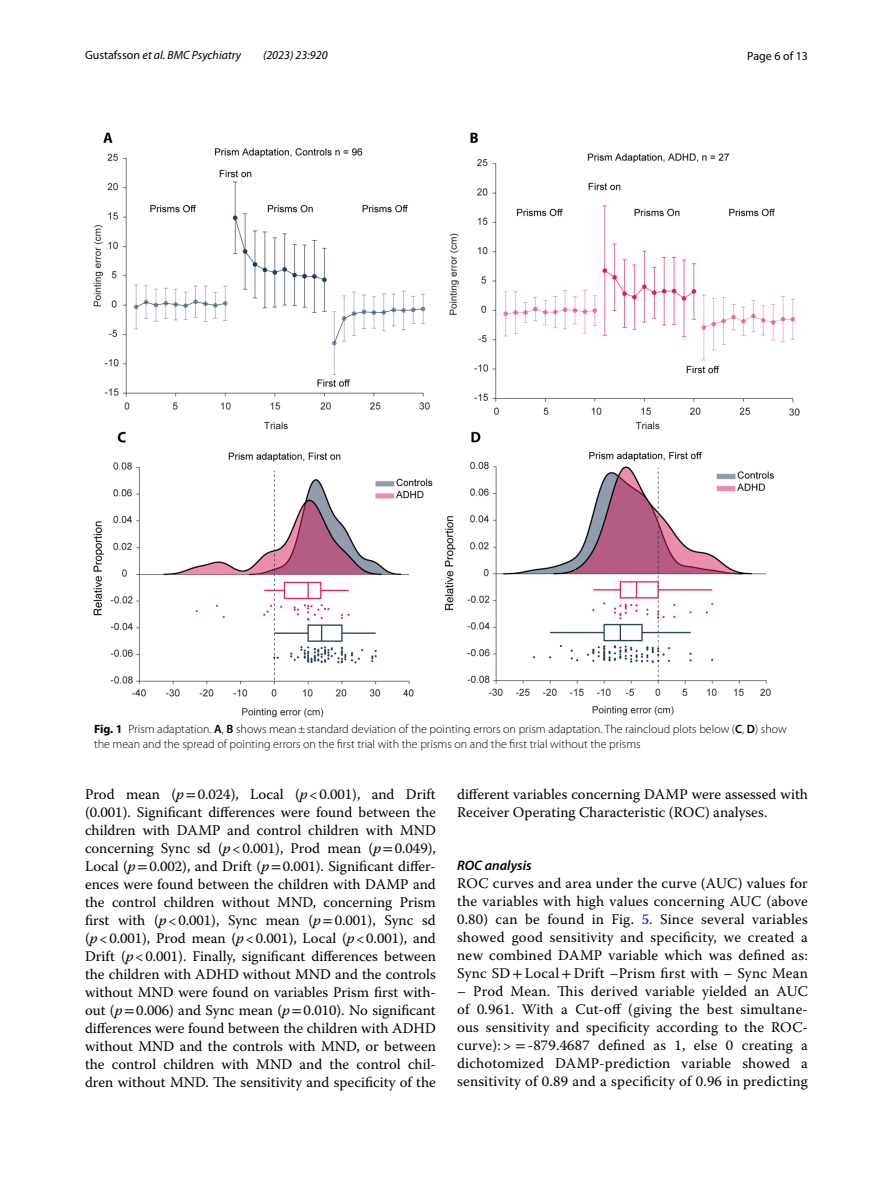
<style>
.page{position:relative;width:893px;height:1187px;background:#fff}
.page>*{position:absolute;margin:0;border:0;box-sizing:border-box;transform-origin:0 0}
.t1{font:14.7px/18px "Warnock Pro";letter-spacing:.005em;color:#000;text-align:justify}
.t2{font:italic 600 13.8px "Myriad Pro";color:#000}
.t3{font:300 12px/15px "Myriad Pro";color:#000}
.t4{font:italic 12px "Myriad Pro";color:#000}
.t5{font:12px "Myriad Pro";color:#000}
.s1{font-style:normal}
.s2{font-weight:700}
.s3{font-weight:600}
.s4{font-style:italic}
.s5{font-family:"STIX"}
.s6{color:#00f}
</style>
<div class="page">
<img style="left:93px;top:133px;width:707px;height:584px">
<p class="t4" style="left:85px;top:48px;width:158px"><span class="s1">Gustafsson</span> et al. BMC Psychiatry</p>
<p class="t4" style="left:263px;top:48px;width:66px">(2023) 23:920</p>
<p class="t5" style="left:747px;top:48px;width:62px">Page 6 of 13</p>
<p class="t3" style="left:94px;top:721px;width:694px"><span class="s2">Fig. 1</span> Prism adaptation. <span class="s3">A</span>, <span class="s3">B</span> shows mean±standard deviation of the pointing errors on prism adaptation. The raincloud plots below (<span class="s3">C</span>, <span class="s3">D</span>) show the mean and the spread of pointing errors on the first trial with the prisms on and the first trial without the prisms</p>
<p class="t1" style="left:85px;top:785px;width:352px">Prod mean (<span class="s4">p</span><span class="s5">=</span>0.024), Local (<span class="s4">p</span>&lt;0.001), and Drift (0.001). Significant differences were found between the children with DAMP and control children with MND concerning Sync sd (<span class="s4">p</span>&lt;0.001), Prod mean (<span class="s4">p</span><span class="s5">=</span>0.049), Local (<span class="s4">p</span><span class="s5">=</span>0.002), and Drift (<span class="s4">p</span><span class="s5">=</span>0.001). Significant differ&shy;ences were found between the children with DAMP and the control children without MND, concerning Prism first with (<span class="s4">p</span>&lt;0.001), Sync mean (<span class="s4">p</span><span class="s5">=</span>0.001), Sync sd (<span class="s4">p</span>&lt;0.001), Prod mean (<span class="s4">p</span>&lt;0.001), Local (<span class="s4">p</span>&lt;0.001), and Drift (<span class="s4">p</span>&lt;0.001). Finally, significant differences between the children with ADHD without MND and the controls without MND were found on variables Prism first with&shy;out (<span class="s4">p</span><span class="s5">=</span>0.006) and Sync mean (<span class="s4">p</span><span class="s5">=</span>0.010). No significant differences were found between the children with ADHD without MND and the controls with MND, or between the control children with MND and the control chil&shy;dren without MND. The sensitivity and specificity of the</p>
<p class="t1" style="left:457px;top:785px;width:352px">different variables concerning DAMP were assessed with<br>Receiver Operating Characteristic (ROC) analyses.</p>
<p class="t2" style="left:457px;top:856px;width:76px">ROC analysis</p>
<p class="t1" style="left:457px;top:874px;width:352px">ROC curves and area under the curve (AUC) values for the variables with high values concerning AUC (above 0.80) can be found in Fig. <span class="s6">5</span>. Since several variables showed good sensitivity and specificity, we created a new combined DAMP variable which was defined as:<br>Sync SD <span class="s5">+</span>Local<span class="s5">+</span> Drift –Prism first with – Sync Mean</p>
<p class="t1" style="left:457px;top:982px;width:352px">– Prod Mean. This derived variable yielded an AUC of 0.961. With a Cut-off (giving the best simultane&shy;ous sensitivity and specificity according to the ROC&shy;curve): &gt; <span class="s5">=</span>-879.4687 defined as 1, else 0 creating a dichotomized DAMP-prediction variable showed a sensitivity of 0.89 and a specificity of 0.96 in predicting</p>
</div>
